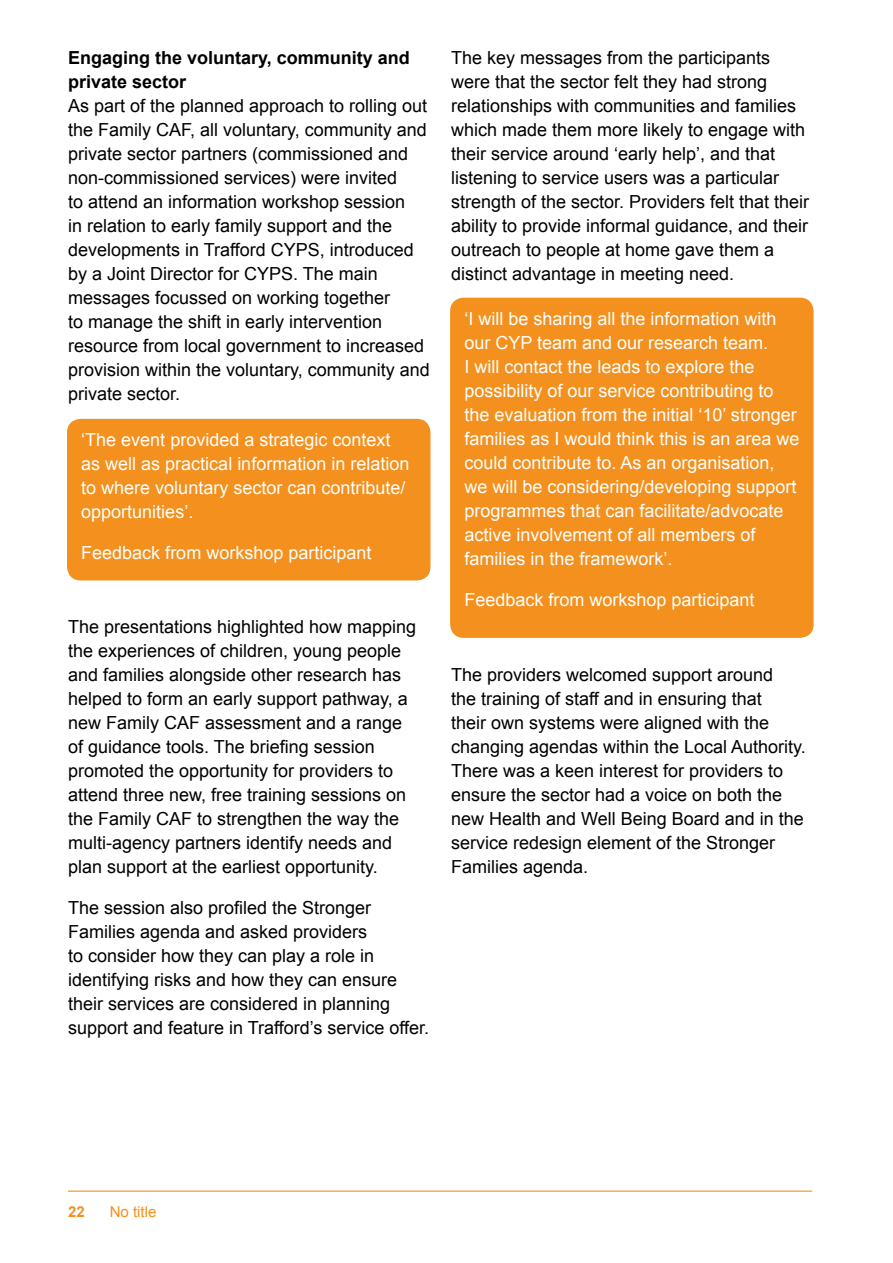
<style>
.page{position:relative;width:893px;height:1263px;background:#fff}
.page>*{position:absolute;margin:0;border:0;box-sizing:border-box;transform-origin:0 0}
.t1{font:18px/24px "Arial";color:#000}
.t2{font:18px/24px "Arial";color:#fff}
.t3{font:700 18px/24px "Arial";color:#000}
.t4{font:15px "Arial";color:#f4901d}
.t5{font:700 15px "Arial";color:#f4901d}
</style>
<div class="page">
<hr style="left:68px;top:1190px;width:744px;height:2px;background:#f4901d">
<div style="left:68px;top:420px;width:362px;height:160px;background:#f4901d;border-radius:13px"></div>
<div style="left:67px;top:419px;width:363px;height:161px;border:2px solid #f4901d;border-radius:13px"></div>
<div style="left:451px;top:298px;width:362px;height:339px;background:#f4901d;border-radius:13px"></div>
<div style="left:450px;top:298px;width:364px;height:340px;border:2px solid #f4901d;border-radius:13px"></div>
<p class="t3" style="left:68px;top:46px;width:343px">Engaging the voluntary, community and private sector</p>
<p class="t1" style="left:68px;top:94px;width:363px">As part of the planned approach to rolling out the Family CAF, all voluntary, community and private sector partners (commissioned and non-commissioned services) were invited<br>to attend an information workshop session<br>in relation to early family support and the developments in Trafford CYPS, introduced by a Joint Director for CYPS. The main messages focussed on working together<br>to manage the shift in early intervention resource from local government to increased provision within the voluntary, community and private sector.</p>
<p class="t2" style="left:81px;top:428px;width:330px">‘The event provided a strategic context as well as practical information in relation to where voluntary sector can contribute/ opportunities’.</p>
<p class="t2" style="left:81px;top:541px;width:292px">Feedback from workshop participant</p>
<p class="t1" style="left:68px;top:615px;width:350px">The presentations highlighted how mapping the experiences of children, young people and families alongside other research has helped to form an early support pathway, a new Family CAF assessment and a range of guidance tools. The briefing session promoted the opportunity for providers to attend three new, free training sessions on the Family CAF to strengthen the way the multi-agency partners identify needs and plan support at the earliest opportunity.</p>
<p class="t1" style="left:68px;top:896px;width:363px">The session also profiled the Stronger Families agenda and asked providers<br>to consider how they can play a role in identifying risks and how they can ensure their services are considered in planning support and feature in Trafford’s service offer.</p>
<p class="t1" style="left:451px;top:46px;width:360px">The key messages from the participants were that the sector felt they had strong relationships with communities and families which made them more likely to engage with their service around ‘early help’, and that listening to service users was a particular strength of the sector. Providers felt that their ability to provide informal guidance, and their outreach to people at home gave them a distinct advantage in meeting need.</p>
<p class="t2" style="left:464px;top:307px;width:336px">‘I will be sharing all the information with our CYP team and our research team.<br>I will contact the leads to explore the possibility of our service contributing to the evaluation from the initial ‘10’ stronger families as I would think this is an area we could contribute to. As an organisation, we will be considering/developing support programmes that can facilitate/advocate active involvement of all members of families in the framework’.</p>
<p class="t2" style="left:464px;top:588px;width:292px">Feedback from workshop participant</p>
<p class="t1" style="left:451px;top:663px;width:356px">The providers welcomed support around<br>the training of staff and in ensuring that<br>their own systems were aligned with the changing agendas within the Local Authority.<br>There was a keen interest for providers to ensure the sector had a voice on both the new Health and Well Being Board and in the service redesign element of the Stronger Families agenda.</p>
<p class="t5" style="left:68px;top:1202px;width:18px">22</p>
<p class="t4" style="left:110px;top:1202px;width:48px">No title</p>
</div>
